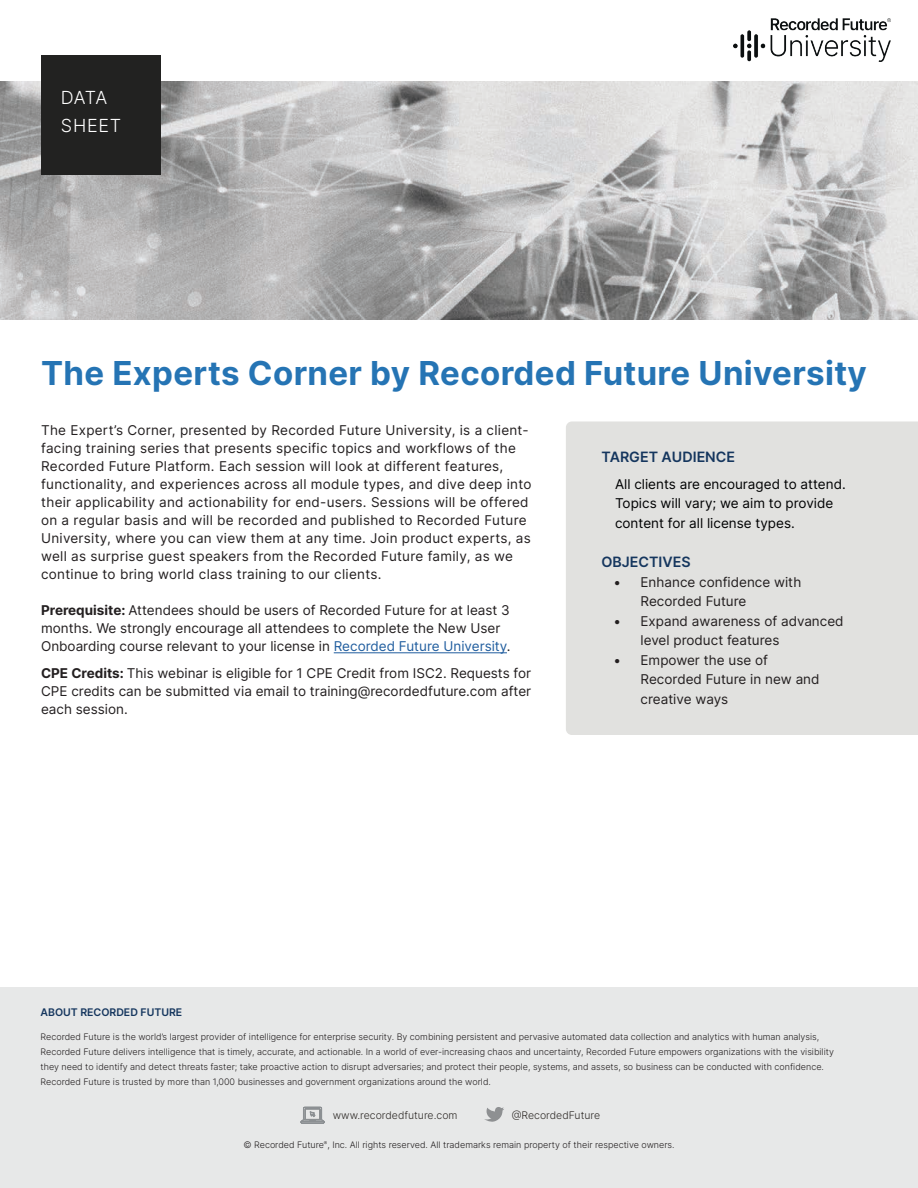
<style>
.page{position:relative;width:918px;height:1188px;background:#fff}
.page>*{position:absolute;margin:0;border:0;box-sizing:border-box;transform-origin:0 0}
.H1_Title{font:700 33px "Inter";letter-spacing:.01em;color:#2574b4}
.Label{font:300 18px/27.6px "Inter";letter-spacing:.04em;color:#fff}
.t1{font:600 14.25px "Inter";color:#15365e}
.t2{font:13.5px/18px "Inter";letter-spacing:.02em;color:#231f20}
.t3{font:13.5px/19.5px "Inter";color:#231f20}
.Bullets{font:13.5px/19.5px "Inter";color:#010203}
.t4{font:300 10.5px "Inter";color:#2e2a27}
.Info_Text{font:600 10.5px "Inter";color:#15365e}
.Info_Text-2{font:300 9px/15px "Inter";color:#231f20}
.s1{font-weight:700}
.s2{color:#215e9f}
</style>
<div class="page">
<img style="left:0;top:82px;width:918px;height:238px">
<div style="left:41px;top:56px;width:119px;height:119px;background:#222221"></div>
<hr style="left:334px;top:652px;width:173px;height:1px;background:#215e9f">
<div style="left:566px;top:422px;width:352px;height:313px;background:#e1e1df"></div>
<div style="left:0;top:987px;width:918px;height:201px;background:#e7e8e8"></div>
<div style="left:301px;top:1121px;width:23px;height:2px;border:1px solid #8c9093"></div>
<svg style="left:301px;top:1107px;width:23px;height:15px"></svg>
<svg style="left:484px;top:1107px;width:20px;height:15px"></svg>
<img style="left:734px;top:18px;width:157px;height:43px">
<p class="Label" style="left:61px;top:84px;width:62px">DATA<br>SHEET</p>
<p class="H1_Title" style="left:41px;top:349px;width:827px">The Experts Corner by Recorded Future University</p>
<p class="t2" style="left:41px;top:420px;width:492px">The Expert’s Corner, presented by Recorded Future University, is a client&shy;facing training series that presents specific topics and workflows of the Recorded Future Platform. Each session will look at different features, functionality, and experiences across all module types, and dive deep into their applicability and actionability for end-users. Sessions will be offered on a regular basis and will be recorded and published to Recorded Future University, where you can view them at any time. Join product experts, as well as surprise guest speakers from the Recorded Future family, as we continue to bring world class training to our clients.</p>
<p class="t3" style="left:41px;top:600px;width:471px;line-height:18px"><span class="s1">Prerequisite:</span> Attendees should be users of Recorded Future for at least 3 months. We strongly encourage all attendees to complete the New User<br>Onboarding course relevant to your license in <span class="s2">Recorded Future University</span>.</p>
<p class="t2" style="left:41px;top:663px;width:492px;text-align:justify"><span class="s1">CPE Credits:</span> This webinar is eligible for 1 CPE Credit from ISC2. Requests for CPE credits can be submitted via email to training@recordedfuture.com after each session.</p>
<h3 class="t1" style="left:602px;top:447px;width:135px">TARGET AUDIENCE</h3>
<p class="Bullets" style="left:615px;top:474px;width:232px">All clients are encouraged to attend.<br>Topics will vary; we aim to provide content for all license types.</p>
<h3 class="t1" style="left:602px;top:552px;width:91px">OBJECTIVES</h3>
<p class="t3" style="left:641px;top:572px;width:162px;text-indent:-27px">• Enhance confidence with<br>Recorded Future</p>
<p class="t3" style="left:641px;top:611px;width:205px;text-indent:-27px">• Expand awareness of advanced level product features</p>
<p class="t3" style="left:641px;top:650px;width:181px;text-indent:-27px">• Empower the use of<br>Recorded Future in new and creative ways</p>
<p class="Info_Text" style="left:40px;top:1004px;width:143px">ABOUT RECORDED FUTURE</p>
<p class="Info_Text-2" style="left:40px;top:1029px;width:795px">Recorded Future is the world’s largest provider of intelligence for enterprise security. By combining persistent and pervasive automated data collection and analytics with human analysis, Recorded Future delivers intelligence that is timely, accurate, and actionable. In a world of ever-increasing chaos and uncertainty, Recorded Future empowers organizations with the visibility they need to identify and detect threats faster; take proactive action to disrupt adversaries; and protect their people, systems, and assets, so business can be conducted with confidence.<br>Recorded Future is trusted by more than 1,000 businesses and government organizations around the world.</p>
<p class="t4" style="left:333px;top:1107px;width:126px">www.recordedfuture.com</p>
<p class="t4" style="left:512px;top:1108px;width:90px">@RecordedFuture</p>
<p class="Info_Text-2" style="left:243px;top:1137px;width:433px">© Recorded Future<sup>®</sup>, Inc. All rights reserved. All trademarks remain property of their respective owners.</p>
</div>
